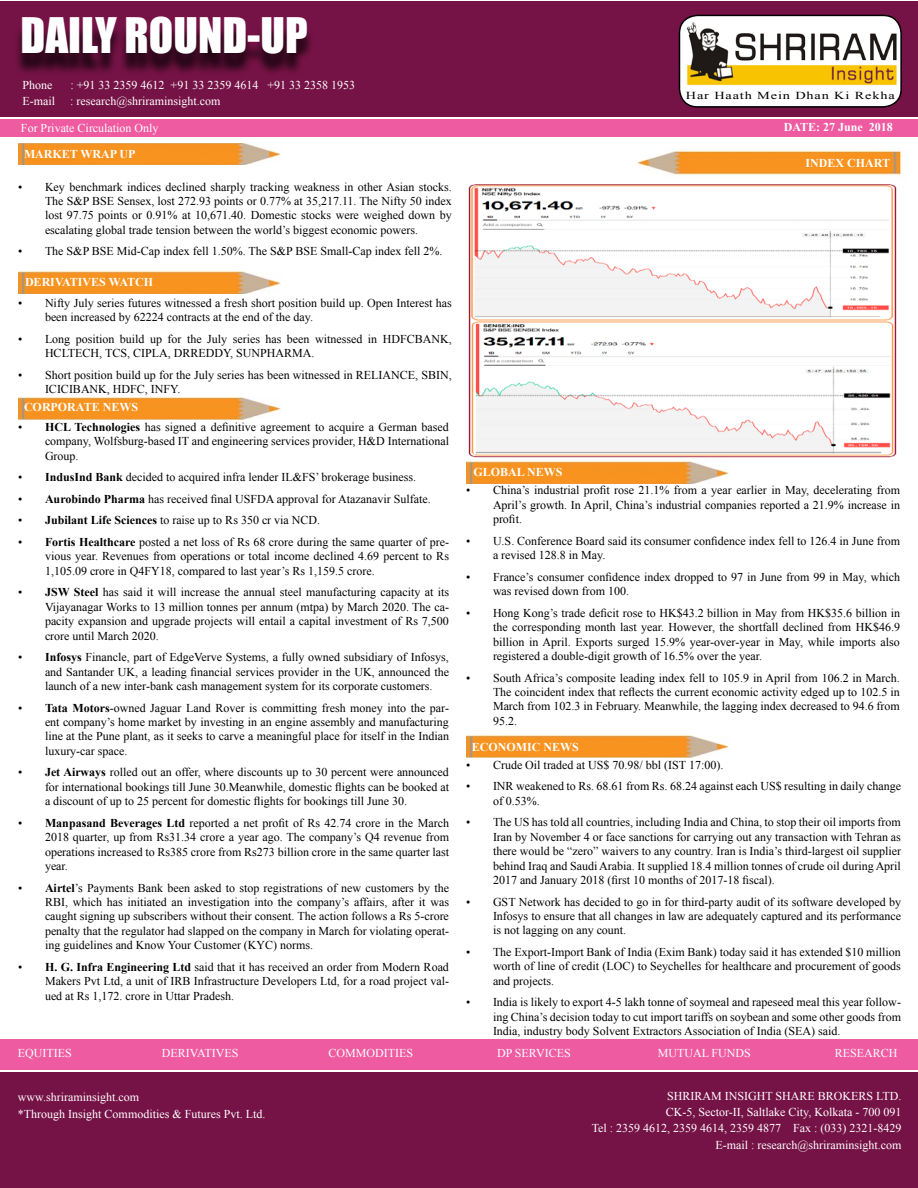
<style>
.page{position:relative;width:918px;height:1188px;background:#fff}
.page>*{position:absolute;margin:0;border:0;box-sizing:border-box;transform-origin:0 0}
.t1{font:45px "Impact";color:#fff}
.t2{font:12px/14.4px "Times New Roman";color:#000;text-align:justify}
.t3{font:12px "Times New Roman";color:#fff}
.t4{font:700 12px "Times New Roman";color:#fff}
.t5{font:10.65px "Times New Roman";letter-spacing:.06em;color:#000;scale:1.34 1}
.s1{font-weight:700}
</style>
<div class="page">
<div style="left:0;top:1px;width:918px;height:116px;background:#761346"></div>
<div style="left:0;top:1072px;width:918px;height:116px;background:#761346"></div>
<div style="left:14px;top:24px;width:467px;height:97px;background:#000;opacity:.75"></div>
<div style="left:679px;top:15px;width:222px;height:92px;background:#fff;border-radius:18px"></div>
<div style="left:679px;top:15px;width:223px;height:93px;border:2px solid #000;border-radius:18px"></div>
<img style="left:686px;top:20px;width:210px;height:66px">
<div style="left:0;top:119px;width:918px;height:18px;background:#ef5ba1"></div>
<div style="left:0;top:1039px;width:918px;height:31px;background:#ef5ba1"></div>
<img style="left:639px;top:150px;width:263px;height:25px">
<img style="left:18px;top:398px;width:263px;height:21px">
<img style="left:18px;top:272px;width:263px;height:22px">
<img style="left:18px;top:143px;width:263px;height:22px">
<img style="left:467px;top:462px;width:262px;height:22px">
<img style="left:467px;top:736px;width:262px;height:21px">
<img style="left:468px;top:184px;width:429px;height:274px">
<p class="t1" style="left:20px;top:1px;width:289px">DAILY ROUND-UP</p>
<p class="t3" style="left:22px;top:77px;width:31px">Phone</p>
<p class="t3" style="left:70px;top:77px;width:286px">: +91 33 2359 4612 +91 33 2359 4614 +91 33 2358 1953</p>
<p class="t3" style="left:22px;top:93px;width:34px">E-mail</p>
<p class="t3" style="left:70px;top:93px;width:152px">: research@shriraminsight.com</p>
<p class="t3" style="left:21px;top:120px;width:139px">For Private Circulation Only</p>
<p class="t4" style="left:24px;top:145px;width:113px">MARKET WRAP UP</p>
<p class="t2" style="left:45px;top:179px;width:408px;text-indent:-27px">• Key benchmark indices declined sharply tracking weakness in other Asian stocks.<br>The S&amp;P BSE Sensex, lost 272.93 points or 0.77% at 35,217.11. The Nifty 50 index lost 97.75 points or 0.91% at 10,671.40. Domestic stocks were weighed down by escalating global trade tension between the world’s biggest economic powers.</p>
<p class="t2" style="left:18px;top:244px;width:426px">• The S&amp;P BSE Mid-Cap index fell 1.50%. The S&amp;P BSE Small-Cap index fell 2%.</p>
<p class="t4" style="left:25px;top:274px;width:130px">DERIVATIVES WATCH</p>
<p class="t2" style="left:45px;top:295px;width:408px;text-indent:-27px">• Nifty July series futures witnessed a fresh short position build up. Open Interest has been increased by 62224 contracts at the end of the day.</p>
<p class="t2" style="left:45px;top:331px;width:408px;text-indent:-27px">• Long position build up for the July series has been witnessed in HDFCBANK,<br>HCLTECH, TCS, CIPLA, DRREDDY, SUNPHARMA.</p>
<p class="t2" style="left:45px;top:367px;width:408px;text-indent:-27px">• Short position build up for the July series has been witnessed in RELIANCE, SBIN,<br>ICICIBANK, HDFC, INFY.</p>
<p class="t4" style="left:24px;top:399px;width:116px">CORPORATE NEWS</p>
<p class="t2" style="left:45px;top:419px;width:406px;text-indent:-27px">• <span class="s1">HCL Technologies</span> has signed a definitive agreement to acquire a German based company, Wolfsburg-based IT and engineering services provider, H&amp;D International Group.</p>
<p class="t2" style="left:18px;top:470px;width:400px">• <span class="s1">IndusInd Bank</span> decided to acquired infra lender IL&amp;FS’ brokerage business.</p>
<p class="t2" style="left:18px;top:491px;width:414px">• <span class="s1">Aurobindo Pharma</span> has received final USFDA approval for Atazanavir Sulfate.</p>
<p class="t2" style="left:18px;top:513px;width:304px">• <span class="s1">Jubilant Life Sciences</span> to raise up to Rs 350 cr via NCD.</p>
<p class="t2" style="left:45px;top:535px;width:406px;text-indent:-27px">• <span class="s1">Fortis Healthcare</span> posted a net loss of Rs 68 crore during the same quarter of pre&shy;vious year. Revenues from operations or total income declined 4.69 percent to Rs 1,105.09 crore in Q4FY18, compared to last year’s Rs 1,159.5 crore.</p>
<p class="t2" style="left:45px;top:585px;width:406px;text-indent:-27px">• <span class="s1">JSW Steel</span> has said it will increase the annual steel manufacturing capacity at its Vijayanagar Works to 13 million tonnes per annum (mtpa) by March 2020. The ca&shy;pacity expansion and upgrade projects will entail a capital investment of Rs 7,500 crore until March 2020.</p>
<p class="t2" style="left:45px;top:650px;width:406px;text-indent:-27px">• <span class="s1">Infosys</span> Financle, part of EdgeVerve Systems, a fully owned subsidiary of Infosys, and Santander UK, a leading financial services provider in the UK, announced the launch of a new inter-bank cash management system for its corporate customers.</p>
<p class="t2" style="left:45px;top:700px;width:406px;text-indent:-27px">• <span class="s1">Tata Motors</span>-owned Jaguar Land Rover is committing fresh money into the par&shy;ent company’s home market by investing in an engine assembly and manufacturing line at the Pune plant, as it seeks to carve a meaningful place for itself in the Indian luxury-car space.</p>
<p class="t2" style="left:45px;top:765px;width:406px;text-indent:-27px">• <span class="s1">Jet Airways</span> rolled out an offer, where discounts up to 30 percent were announced for international bookings till June 30.Meanwhile, domestic flights can be booked at a discount of up to 25 percent for domestic flights for bookings till June 30.</p>
<p class="t2" style="left:45px;top:815px;width:406px;text-indent:-27px">• <span class="s1">Manpasand Beverages Ltd</span> reported a net profit of Rs 42.74 crore in the March 2018 quarter, up from Rs31.34 crore a year ago. The company’s Q4 revenue from operations increased to Rs385 crore from Rs273 billion crore in the same quarter last year.</p>
<p class="t2" style="left:45px;top:880px;width:406px;text-indent:-27px">• <span class="s1">Airtel</span>’s Payments Bank been asked to stop registrations of new customers by the RBI, which has initiated an investigation into the company’s affairs, after it was caught signing up subscribers without their consent. The action follows a Rs 5-crore penalty that the regulator had slapped on the company in March for violating operat&shy;ing guidelines and Know Your Customer (KYC) norms.</p>
<p class="t2" style="left:45px;top:959px;width:405px;text-indent:-27px">• <span class="s1">H. G. Infra Engineering Ltd</span> said that it has received an order from Modern Road Makers Pvt Ltd, a unit of IRB Infrastructure Developers Ltd, for a road project val&shy;ued at Rs 1,172. crore in Uttar Pradesh.</p>
<p class="t5" style="left:686px;top:88px;width:157px">Har Haath Mein Dhan Ki Rekha</p>
<p class="t4" style="left:784px;top:119px;width:111px">DATE: 27 June 2018</p>
<p class="t4" style="left:473px;top:464px;width:91px">GLOBAL NEWS</p>
<p class="t4" style="left:806px;top:155px;width:86px">INDEX CHART</p>
<p class="t2" style="left:493px;top:483px;width:409px;text-indent:-27px">• China’s industrial profit rose 21.1% from a year earlier in May, decelerating from April’s growth. In April, China’s industrial companies reported a 21.9% increase in profit.</p>
<p class="t2" style="left:493px;top:533px;width:409px;text-indent:-27px">• U.S. Conference Board said its consumer confidence index fell to 126.4 in June from a revised 128.8 in May.</p>
<p class="t2" style="left:493px;top:569px;width:409px;text-indent:-27px">• France’s consumer confidence index dropped to 97 in June from 99 in May, which was revised down from 100.</p>
<p class="t2" style="left:493px;top:605px;width:409px;text-indent:-27px">• Hong Kong’s trade deficit rose to HK$43.2 billion in May from HK$35.6 billion in the corresponding month last year. However, the shortfall declined from HK$46.9 billion in April. Exports surged 15.9% year-over-year in May, while imports also registered a double-digit growth of 16.5% over the year.</p>
<p class="t2" style="left:493px;top:670px;width:408px;text-indent:-27px">• South Africa’s composite leading index fell to 105.9 in April from 106.2 in March.<br>The coincident index that reflects the current economic activity edged up to 102.5 in March from 102.3 in February. Meanwhile, the lagging index decreased to 94.6 from 95.2.</p>
<p class="t4" style="left:472px;top:739px;width:109px">ECONOMIC NEWS</p>
<p class="t2" style="left:466px;top:757px;width:259px">• Crude Oil traded at US$ 70.98/ bbl (IST 17:00).</p>
<p class="t2" style="left:493px;top:779px;width:409px;text-indent:-27px">• INR weakened to Rs. 68.61 from Rs. 68.24 against each US$ resulting in daily change of 0.53%.</p>
<p class="t2" style="left:493px;top:815px;width:410px;text-indent:-27px">• The US has told all countries, including India and China, to stop their oil imports from Iran by November 4 or face sanctions for carrying out any transaction with Tehran as there would be “zero” waivers to any country. Iran is India’s third-largest oil supplier behind Iraq and Saudi Arabia. It supplied 18.4 million tonnes of crude oil during April 2017 and January 2018 (first 10 months of 2017-18 fiscal).</p>
<p class="t2" style="left:493px;top:894px;width:410px;text-indent:-27px">• GST Network has decided to go in for third-party audit of its software developed by Infosys to ensure that all changes in law are adequately captured and its performance is not lagging on any count.</p>
<p class="t2" style="left:493px;top:945px;width:409px;text-indent:-27px">• The Export-Import Bank of India (Exim Bank) today said it has extended $10 million worth of line of credit (LOC) to Seychelles for healthcare and procurement of goods and projects.</p>
<p class="t2" style="left:493px;top:995px;width:410px;text-indent:-27px">• India is likely to export 4-5 lakh tonne of soymeal and rapeseed meal this year follow&shy;ing China’s decision today to cut import tariffs on soybean and some other goods from India, industry body Solvent Extractors Association of India (SEA) said.</p>
<p class="t3" style="left:18px;top:1045px;width:55px">EQUITIES</p>
<p class="t3" style="left:162px;top:1045px;width:78px">DERIVATIVES</p>
<p class="t3" style="left:328px;top:1045px;width:86px">COMMODITIES</p>
<p class="t3" style="left:497px;top:1045px;width:75px">DP SERVICES</p>
<p class="t3" style="left:658px;top:1045px;width:95px">MUTUAL FUNDS</p>
<p class="t3" style="left:835px;top:1045px;width:64px">RESEARCH</p>
<p class="t3" style="left:18px;top:1088px;width:123px">www.shriraminsight.com</p>
<p class="t3" style="left:18px;top:1106px;width:249px">*Through Insight Commodities &amp; Futures Pvt. Ltd.</p>
<p class="t3" style="left:667px;top:1088px;width:236px">SHRIRAM INSIGHT SHARE BROKERS LTD.</p>
<p class="t3" style="left:666px;top:1104px;width:237px">CK-5, Sector-II, Saltlake City, Kolkata - 700 091</p>
<p class="t3" style="left:592px;top:1120px;width:311px">Tel : 2359 4612, 2359 4614, 2359 4877 Fax : (033) 2321-8429</p>
<p class="t3" style="left:716px;top:1137px;width:188px">E-mail : research@shriraminsight.com</p>
</div>
